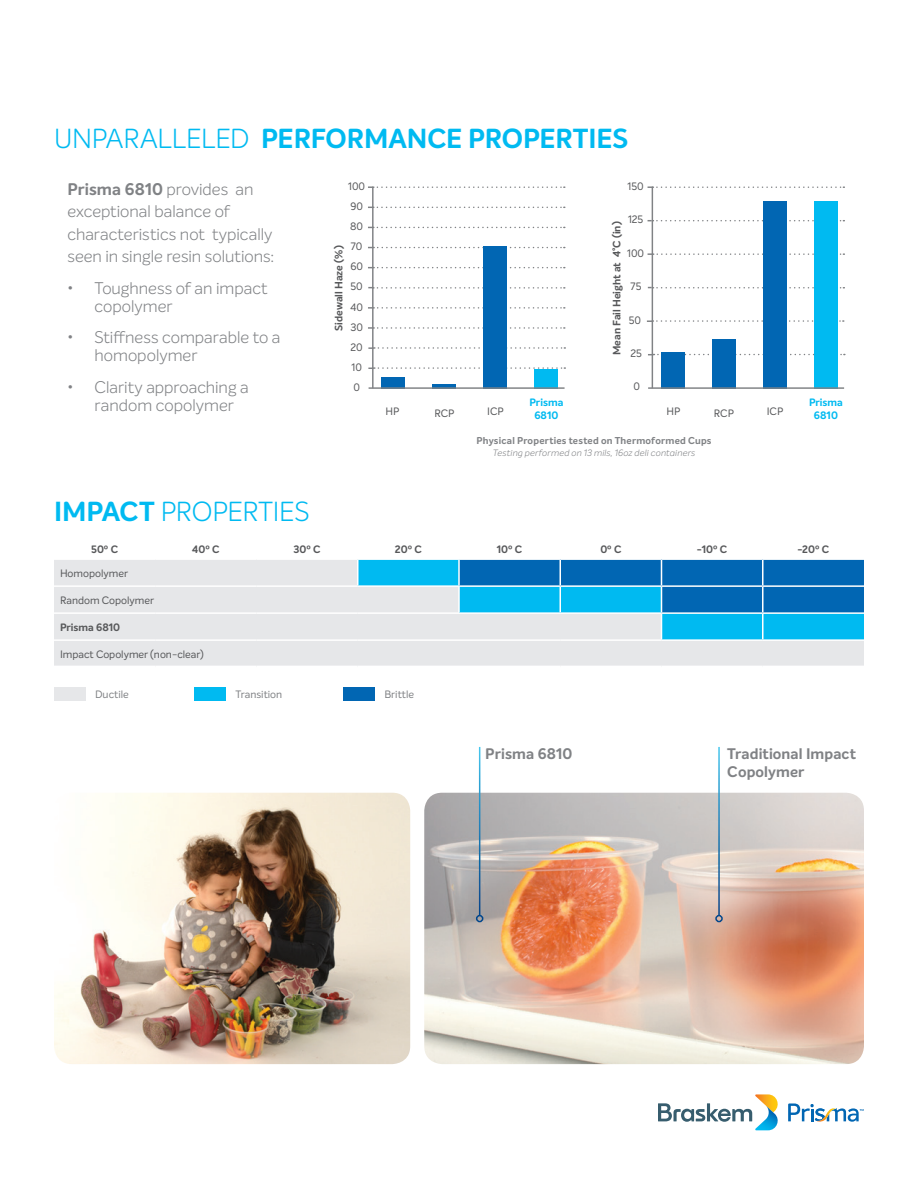
<style>
.page{position:relative;width:918px;height:1188px;background:#fff}
.page>*{position:absolute;margin:0;border:0;box-sizing:border-box;transform-origin:0 0}
.Content_-_Title{font:700 27px "Intelo";letter-spacing:-.005em;color:#00baf1}
.Content_-_Title-2{font:300 27px "Intelo";letter-spacing:-.01em;color:#00baf1}
.Content_-_Paragraph{font:300 16.5px/22.5px "Intelo";color:#808285}
.t1{font:700 15px/18px "Intelo";letter-spacing:.005em;color:#808285}
.Table_Cell_Basic{font:10.5px "Intelo";color:#57585a}
.Table_Cell_Basic-2{font:700 10.5px "Intelo";color:#57585a}
.Table_Header{font:700 10.5px "Intelo";color:#57585a}
.Table_Cell_Basic-3{font:10.5px "Intelo";color:#808285}
.Table_Cell_Basic-4{font:700 10.5px "Intelo";color:#00baf1}
.t2{font:700 9.75px "Intelo";letter-spacing:.02em;color:#808285}
.t3{font:italic 300 9px "Intelo";letter-spacing:.02em;color:#808285}
.t4{font:700 2.85px "Intelo";color:#0166b3}
.s1{font-weight:300}
.s2{font-weight:700}
</style>
<div class="page">
<svg style="left:368px;top:186px;width:197px;height:2px"></svg>
<svg style="left:368px;top:207px;width:197px;height:1px"></svg>
<svg style="left:368px;top:227px;width:197px;height:1px"></svg>
<hr style="left:372px;top:187px;width:2px;height:201px;background:#808285">
<svg style="left:368px;top:287px;width:197px;height:2px"></svg>
<svg style="left:368px;top:247px;width:197px;height:1px"></svg>
<svg style="left:368px;top:267px;width:197px;height:1px"></svg>
<svg style="left:368px;top:307px;width:197px;height:2px"></svg>
<svg style="left:368px;top:327px;width:197px;height:2px"></svg>
<svg style="left:368px;top:347px;width:197px;height:2px"></svg>
<svg style="left:368px;top:367px;width:197px;height:2px"></svg>
<div style="left:381px;top:377px;width:24px;height:12px;background:#0166b3"></div>
<hr style="left:432px;top:385px;width:24px;height:4px;background:#0166b3">
<div style="left:483px;top:247px;width:24px;height:142px;background:#0166b3"></div>
<div style="left:535px;top:369px;width:23px;height:20px;background:#00baf1"></div>
<hr style="left:369px;top:387px;width:196px;height:2px;background:#808285">
<svg style="left:648px;top:186px;width:196px;height:2px"></svg>
<svg style="left:648px;top:220px;width:196px;height:1px"></svg>
<hr style="left:652px;top:187px;width:1px;height:201px;background:#808285">
<svg style="left:648px;top:287px;width:196px;height:1px"></svg>
<svg style="left:648px;top:253px;width:196px;height:2px"></svg>
<svg style="left:648px;top:354px;width:197px;height:1px"></svg>
<div style="left:661px;top:352px;width:24px;height:37px;background:#0166b3"></div>
<div style="left:712px;top:339px;width:24px;height:50px;background:#0166b3"></div>
<svg style="left:647px;top:320px;width:197px;height:2px"></svg>
<div style="left:763px;top:202px;width:24px;height:187px;background:#0166b3"></div>
<div style="left:814px;top:202px;width:24px;height:187px;background:#00baf1"></div>
<hr style="left:648px;top:387px;width:196px;height:2px;background:#808285">
<div style="left:54px;top:559px;width:304px;height:27px;background:#e6e7e9"></div>
<div style="left:54px;top:587px;width:810px;height:79px;background:#e6e7e9"></div>
<hr style="left:54px;top:558px;width:101px;height:2px;background:#fff">
<hr style="left:155px;top:558px;width:101px;height:2px;background:#fff">
<hr style="left:256px;top:558px;width:102px;height:2px;background:#fff">
<hr style="left:54px;top:585px;width:101px;height:2px;background:#fff">
<hr style="left:155px;top:585px;width:101px;height:2px;background:#fff">
<hr style="left:256px;top:585px;width:102px;height:2px;background:#fff">
<hr style="left:54px;top:612px;width:101px;height:2px;background:#fff">
<hr style="left:155px;top:612px;width:101px;height:2px;background:#fff">
<hr style="left:256px;top:612px;width:102px;height:2px;background:#fff">
<hr style="left:54px;top:639px;width:101px;height:2px;background:#fff">
<hr style="left:155px;top:639px;width:101px;height:2px;background:#fff">
<hr style="left:256px;top:639px;width:102px;height:2px;background:#fff">
<hr style="left:358px;top:639px;width:101px;height:2px;background:#fff">
<hr style="left:459px;top:639px;width:101px;height:2px;background:#fff">
<hr style="left:560px;top:639px;width:102px;height:2px;background:#fff">
<svg style="left:357px;top:559px;width:507px;height:81px;background:#49a9d8"></svg>
<hr style="left:763px;top:612px;width:101px;height:2px;background:#fff">
<hr style="left:762px;top:614px;width:2px;height:25px;background:#fff">
<hr style="left:662px;top:639px;width:101px;height:2px;background:#fff">
<hr style="left:763px;top:639px;width:101px;height:2px;background:#fff">
<div style="left:54px;top:687px;width:32px;height:14px;background:#e6e7e9"></div>
<div style="left:194px;top:687px;width:32px;height:14px;background:#00baf1"></div>
<div style="left:343px;top:687px;width:32px;height:14px;background:#0166b3"></div>
<img style="left:424px;top:793px;width:440px;height:271px">
<svg style="left:658px;top:1094px;width:120px;height:36px"></svg>
<svg style="left:788px;top:1103px;width:71px;height:19px"></svg>
<hr style="left:718px;top:747px;width:2px;height:169px;background:#fff">
<div style="left:715px;top:915px;width:8px;height:7px;border:2px solid #fff;border-radius:50%"></div>
<hr style="left:479px;top:747px;width:1px;height:169px;background:#fff">
<div style="left:476px;top:915px;width:7px;height:7px;border:2px solid #fff;border-radius:50%"></div>
<img style="left:54px;top:793px;width:356px;height:271px">
<p class="Content_-_Title" style="left:54px;top:122px;width:576px"><span class="s1">UNPARALLELED</span> PERFORMANCE PROPERTIES</p>
<p class="Content_-_Paragraph" style="left:68px;top:178px;width:209px"><span class="s2">Prisma 6810</span> provides an exceptional balance of characteristics not typically seen in single resin solutions:</p>
<p class="Content_-_Paragraph" style="left:94px;top:279px;width:175px;line-height:18px;text-indent:-27px">• Toughness of an impact copolymer</p>
<p class="Content_-_Paragraph" style="left:94px;top:328px;width:188px;line-height:18px;text-indent:-27px">• Stiffness comparable to a homopolymer</p>
<p class="Content_-_Paragraph" style="left:94px;top:378px;width:156px;line-height:18px;text-indent:-27px">• Clarity approaching a random copolymer</p>
<p class="Table_Cell_Basic" style="left:348px;top:180px;width:18px">100</p>
<p class="Table_Cell_Basic" style="left:350px;top:200px;width:14px">90</p>
<p class="Table_Cell_Basic" style="left:350px;top:220px;width:14px">80</p>
<p class="Table_Cell_Basic" style="left:351px;top:240px;width:13px">70</p>
<p class="Table_Cell_Basic" style="left:350px;top:260px;width:14px">60</p>
<p class="Table_Cell_Basic" style="left:351px;top:280px;width:14px">50</p>
<p class="Table_Cell_Basic" style="left:350px;top:300px;width:14px">40</p>
<p class="Table_Cell_Basic" style="left:350px;top:320px;width:14px">30</p>
<p class="Table_Cell_Basic" style="left:351px;top:341px;width:14px">20</p>
<p class="Table_Cell_Basic" style="left:351px;top:361px;width:12px">10</p>
<p class="Table_Cell_Basic" style="left:353px;top:381px;width:8px">0</p>
<p class="Table_Cell_Basic-2" style="left:332px;top:331px;width:87px;rotate:-90deg">Sidewall Haze (%)</p>
<p class="Table_Cell_Basic" style="left:386px;top:405px;width:15px">HP</p>
<p class="Table_Cell_Basic" style="left:434px;top:406px;width:22px">RCP</p>
<p class="Table_Cell_Basic" style="left:487px;top:405px;width:18px">ICP</p>
<p class="Table_Cell_Basic-4" style="left:529px;top:396px;width:35px">Prisma</p>
<p class="Table_Cell_Basic-4" style="left:534px;top:408px;width:26px">6810</p>
<p class="Table_Cell_Basic" style="left:628px;top:180px;width:18px">150</p>
<p class="Table_Cell_Basic" style="left:628px;top:213px;width:17px">125</p>
<p class="Table_Cell_Basic-2" style="left:610px;top:355px;width:135px;rotate:-90deg">Mean Fail Height at 4°C (in)</p>
<p class="Table_Cell_Basic" style="left:627px;top:247px;width:18px">100</p>
<p class="Table_Cell_Basic" style="left:631px;top:280px;width:12px">75</p>
<p class="Table_Cell_Basic" style="left:629px;top:313px;width:14px">50</p>
<p class="Table_Cell_Basic" style="left:630px;top:347px;width:13px">25</p>
<p class="Table_Cell_Basic" style="left:633px;top:380px;width:8px">0</p>
<p class="Table_Cell_Basic" style="left:667px;top:405px;width:15px">HP</p>
<p class="Table_Cell_Basic" style="left:714px;top:406px;width:22px">RCP</p>
<p class="t2" style="left:477px;top:435px;width:236px">Physical Properties tested on Thermoformed Cups</p>
<p class="Content_-_Title-2" style="left:54px;top:495px;width:257px"><span class="s2">IMPACT</span> PROPERTIES</p>
<p class="t3" style="left:493px;top:447px;width:204px">Testing performed on 13 mils, 16oz deli containers</p>
<p class="Table_Cell_Basic" style="left:767px;top:405px;width:18px">ICP</p>
<p class="Table_Cell_Basic-4" style="left:809px;top:396px;width:35px">Prisma</p>
<p class="Table_Cell_Basic-4" style="left:814px;top:408px;width:26px">6810</p>
<p class="Table_Header" style="left:91px;top:543px;width:28px">50º C</p>
<p class="Table_Header" style="left:192px;top:543px;width:29px">40º C</p>
<p class="Table_Header" style="left:294px;top:543px;width:29px">30º C</p>
<p class="Table_Header" style="left:395px;top:543px;width:28px">20º C</p>
<p class="Table_Header" style="left:497px;top:543px;width:27px">10º C</p>
<p class="Table_Header" style="left:600px;top:543px;width:23px">0º C</p>
<p class="Table_Header" style="left:697px;top:543px;width:32px">-10º C</p>
<p class="Table_Header" style="left:798px;top:543px;width:33px">-20º C</p>
<p class="Table_Cell_Basic" style="left:60px;top:567px;width:70px">Homopolymer</p>
<p class="Table_Cell_Basic" style="left:60px;top:594px;width:96px">Random Copolymer</p>
<p class="Table_Cell_Basic-2" style="left:60px;top:620px;width:62px">Prisma 6810</p>
<p class="Table_Cell_Basic" style="left:60px;top:648px;width:145px">Impact Copolymer (non-clear)</p>
<p class="Table_Cell_Basic-3" style="left:95px;top:687px;width:35px">Ductile</p>
<p class="Table_Cell_Basic-3" style="left:235px;top:687px;width:48px">Transition</p>
<p class="Table_Cell_Basic-3" style="left:384px;top:687px;width:31px">Brittle</p>
<p class="t1" style="left:485px;top:745px;width:89px">Prisma 6810</p>
<p class="t1" style="left:727px;top:745px;width:130px">Traditional Impact<br>Copolymer</p>
<p class="t4" style="left:860px;top:1108px;width:6px">TM</p>
</div>
